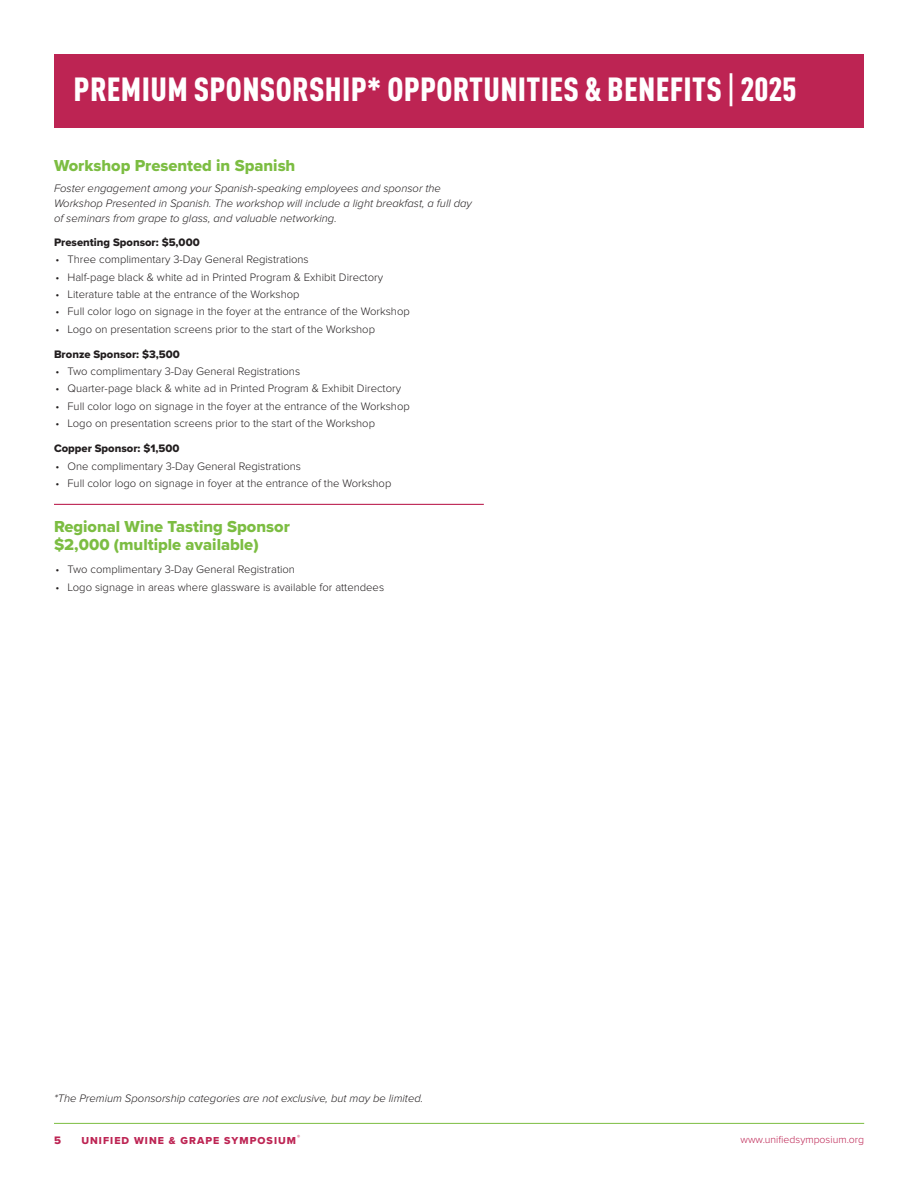
<style>
.page{position:relative;width:918px;height:1188px;background:#fff}
.page>*{position:absolute;margin:0;border:0;box-sizing:border-box;transform-origin:0 0}
.t1{font:900 condensed 33px "DINOT";letter-spacing:.01em;color:#fff}
.Subhead_Rule{font:16.5px/18px "Proxima Nova Extrabld";color:#7cbd42}
.Subhead___No_rule{font:16.5px "Proxima Nova Extrabld";color:#7cbd42}
.t2{font:300 11.25px "Proxima Nova";color:#231f20}
.Body_Italics{font:italic 300 11.25px/15px "Proxima Nova";color:#231f20}
.Asterisk_Copy{font:italic 300 11.25px "Proxima Nova";color:#231f20}
.Smaller_Subhead___Space_before{font:11.25px "Proxima Nova Extrabld";color:#231f20}
.Smaller_Subhead{font:11.25px "Proxima Nova Extrabld";color:#231f20}
.t3{font:11.25px "Proxima Nova Extrabld";color:#bd2453}
.t4{font:10.5px "Proxima Nova Extrabld";letter-spacing:.1em;color:#bd2453}
.t5{font:300 10.5px "Proxima Nova";color:#bd2453}
.t6{font:6.15px "Proxima Nova Extrabld";color:#bd2453}
.s1{font-family:"DIN Condensed";font-weight:700;font-stretch:normal}
</style>
<div class="page">
<hr style="left:54px;top:1123px;width:810px;height:1px;background:#7cbd42">
<div style="left:54px;top:54px;width:810px;height:73px;background:#bd2453"></div>
<hr style="left:54px;top:504px;width:430px;height:1px;background:#bd2453">
<p class="t1" style="left:74px;top:69px;width:724px">PREMIUM SPONSORSHIP* OPPORTUNITIES &amp; BENEFITS <span class="s1">|</span> 2025</p>
<p class="Subhead___No_rule" style="left:54px;top:153px;width:243px">Workshop Presented in Spanish</p>
<p class="Body_Italics" style="left:54px;top:181px;width:419px">Foster engagement among your Spanish-speaking employees and sponsor the<br>Workshop Presented in Spanish. The workshop will include a light breakfast, a full day of seminars from grape to glass, and valuable networking.</p>
<p class="Smaller_Subhead" style="left:54px;top:234px;width:147px">Presenting Sponsor: $5,000</p>
<p class="t2" style="left:56px;top:253px;width:255px">• Three complimentary 3-Day General Registrations</p>
<p class="t2" style="left:56px;top:270px;width:329px">• Half-page black &amp; white ad in Printed Program &amp; Exhibit Directory</p>
<p class="t2" style="left:56px;top:288px;width:246px">• Literature table at the entrance of the Workshop</p>
<p class="t2" style="left:56px;top:305px;width:356px">• Full color logo on signage in the foyer at the entrance of the Workshop</p>
<p class="t2" style="left:56px;top:323px;width:321px">• Logo on presentation screens prior to the start of the Workshop</p>
<p class="Smaller_Subhead___Space_before" style="left:54px;top:345px;width:127px">Bronze Sponsor: $3,500</p>
<p class="t2" style="left:56px;top:365px;width:246px">• Two complimentary 3-Day General Registrations</p>
<p class="t2" style="left:56px;top:382px;width:347px">• Quarter-page black &amp; white ad in Printed Program &amp; Exhibit Directory</p>
<p class="t2" style="left:56px;top:400px;width:356px">• Full color logo on signage in the foyer at the entrance of the Workshop</p>
<p class="t2" style="left:56px;top:417px;width:321px">• Logo on presentation screens prior to the start of the Workshop</p>
<p class="Smaller_Subhead___Space_before" style="left:54px;top:440px;width:127px">Copper Sponsor: $1,500</p>
<p class="t2" style="left:56px;top:459px;width:247px">• One complimentary 3-Day General Registrations</p>
<p class="t2" style="left:56px;top:477px;width:337px">• Full color logo on signage in foyer at the entrance of the Workshop</p>
<p class="Subhead_Rule" style="left:54px;top:517px;width:237px">Regional Wine Tasting Sponsor $2,000 (multiple available)</p>
<p class="t2" style="left:56px;top:563px;width:241px">• Two complimentary 3-Day General Registration</p>
<p class="t2" style="left:56px;top:581px;width:330px">• Logo signage in areas where glassware is available for attendees</p>
<p class="Asterisk_Copy" style="left:54px;top:1092px;width:371px">*The Premium Sponsorship categories are not exclusive, but may be limited.</p>
<p class="t6" style="left:297px;top:1132px;width:5px">®</p>
<p class="t5" style="left:741px;top:1134px;width:125px">www.unifiedsymposium.org</p>
<p class="t3" style="left:54px;top:1131px;width:8px">5</p>
<p class="t4" style="left:81px;top:1133px;width:216px">UNIFIED WINE &amp; GRAPE SYMPOSIUM</p>
</div>
